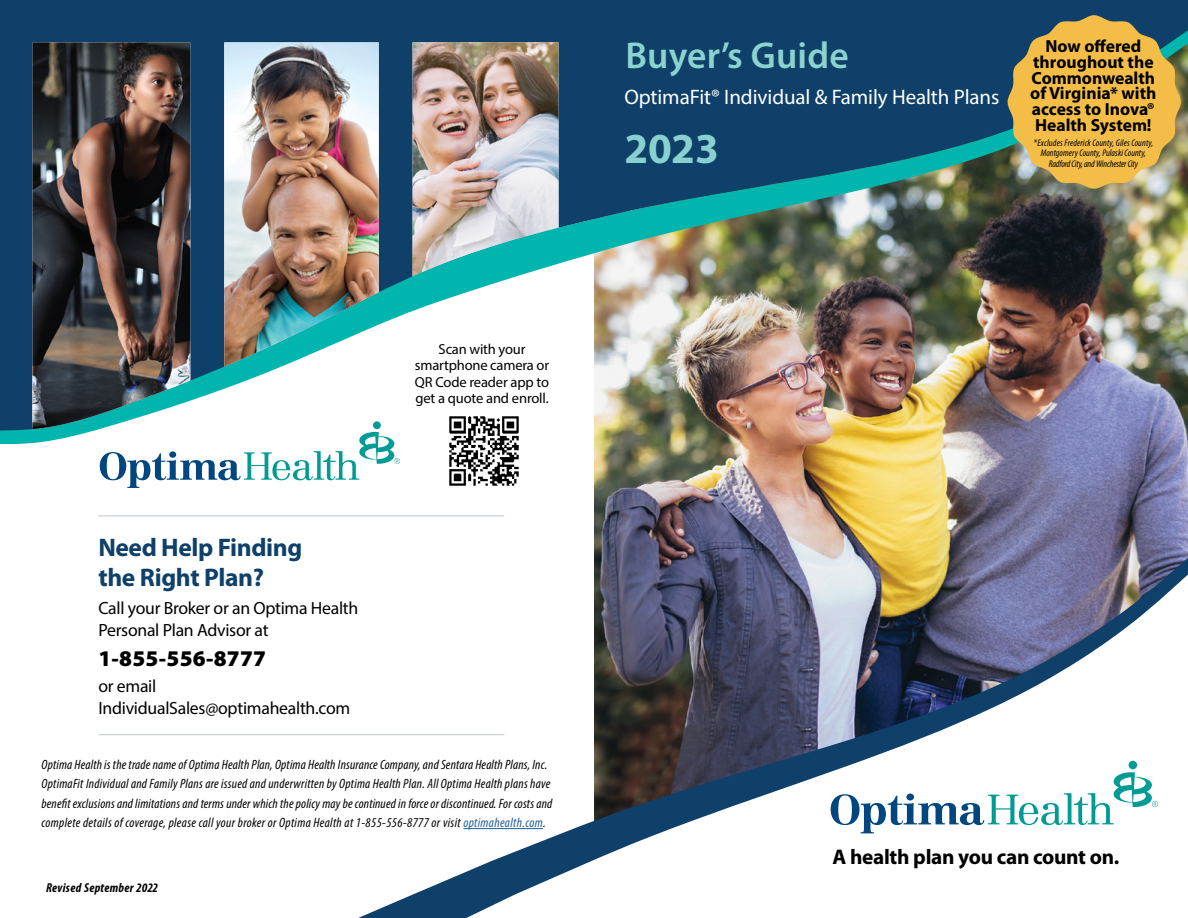
<style>
.page{position:relative;width:1188px;height:918px;background:#fff}
.page>*{position:absolute;margin:0;border:0;box-sizing:border-box;transform-origin:0 0}
.t1{font:700 42.9px "Myriad Pro";color:#89d1ce}
.t2{font:600 37.5px "Myriad Pro";letter-spacing:.005em;color:#8cd2ce}
.t3{font:700 25.5px/30px "Myriad Pro";letter-spacing:-.015em;color:#0e406a}
.t4{font:900 22.5px "Myriad Pro";letter-spacing:.015em;color:#000}
.t5{font:700 21.3px "Myriad Pro";letter-spacing:-.015em;color:#000}
.t6{font:21px "Myriad Pro";letter-spacing:-.005em;color:#fff}
.t7{font:17.7px/21.9px "Myriad Pro";letter-spacing:-.015em;color:#000}
.t8{font:700 17.55px/15.9px "Myriad Pro";color:#000;text-align:center}
.t9{font:14.55px/16.5px "Myriad Pro";letter-spacing:-.015em;color:#000;text-align:center}
.t10{font:italic condensed 13.5px/19.5px "Myriad Pro";letter-spacing:.01em;color:#000}
.t11{font:italic 700 condensed 12.9px "Myriad Pro";letter-spacing:.025em;color:#000}
.t12{font:italic condensed 9.75px/10.5px "Myriad Pro";letter-spacing:.005em;color:#000;text-align:center}
.s1{color:#215e9e}
</style>
<div class="page">
<img style="left:594px;top:445px;width:594px;height:93px">
<img style="left:0;top:431px;width:1188px;height:14px">
<img style="left:0;top:0;width:1188px;height:431px">
<svg style="left:319px;top:538px;width:869px;height:380px"></svg>
<img style="left:32px;top:42px;width:158px;height:387px">
<img style="left:224px;top:42px;width:155px;height:325px">
<hr style="left:98px;top:516px;width:406px;height:1px;background:#bcc6ce">
<hr style="left:98px;top:734px;width:406px;height:1px;background:#bcc6ce">
<div style="left:373px;top:421px;width:8px;height:8px;background:#009b94;border-radius:50%"></div>
<svg style="left:100px;top:432px;width:300px;height:56px"></svg>
<img style="left:444px;top:412px;width:79px;height:74px">
<div style="left:1129px;top:761px;width:8px;height:8px;background:#009b94;border-radius:50%"></div>
<svg style="left:831px;top:772px;width:327px;height:61px"></svg>
<img style="left:413px;top:42px;width:235px;height:234px">
<hr style="left:463px;top:828px;width:80px;height:1px;background:#215e9e">
<svg style="left:1008px;top:15px;width:173px;height:174px"></svg>
<h3 class="t3" style="left:98px;top:532px;width:205px">Need Help Finding the Right Plan?</h3>
<h3 class="t7" style="left:98px;top:597px;width:261px">Call your Broker or an Optima Health<br>Personal Plan Advisor at</h3>
<h3 class="t4" style="left:98px;top:646px;width:169px">1-855-556-8777</h3>
<h3 class="t7" style="left:98px;top:675px;width:253px">or email<br>IndividualSales@optimahealth.com</h3>
<p class="t9" style="left:415px;top:340px;width:136px">Scan with your smartphone camera or<br>QR Code reader app to get a quote and enroll.</p>
<p class="t10" style="left:42px;top:754px;width:512px">Optima Health is the trade name of Optima Health Plan, Optima Health Insurance Company, and Sentara Health Plans, Inc.<br>OptimaFit Individual and Family Plans are issued and underwritten by Optima Health Plan. All Optima Health plans have benefit exclusions and limitations and terms under which the policy may be continued in force or discontinued. For costs and complete details of coverage, please call your broker or Optima Health at 1-855-556-8777 or visit <span class="s1">optimahealth.com</span>.</p>
<p class="t11" style="left:46px;top:879px;width:113px">Revised September 2022</p>
<h2 class="t2" style="left:625px;top:32px;width:225px">Buyer’s Guide</h2>
<h3 class="t6" style="left:624px;top:84px;width:377px">OptimaFit® Individual &amp; Family Health Plans</h3>
<h1 class="t1" style="left:624px;top:120px;width:96px">2023</h1>
<p class="t8" style="left:1030px;top:38px;width:128px">Now offered throughout the<br>Commonwealth of Virginia* with access to Inova®<br>Health System!</p>
<p class="t12" style="left:1034px;top:137px;width:121px">*Excludes Frederick County, Giles County,<br>Montgomery County, Pulaski County,<br>Radford City, and Winchester City</p>
<h3 class="t5" style="left:833px;top:843px;width:288px">A health plan you can count on.</h3>
</div>
